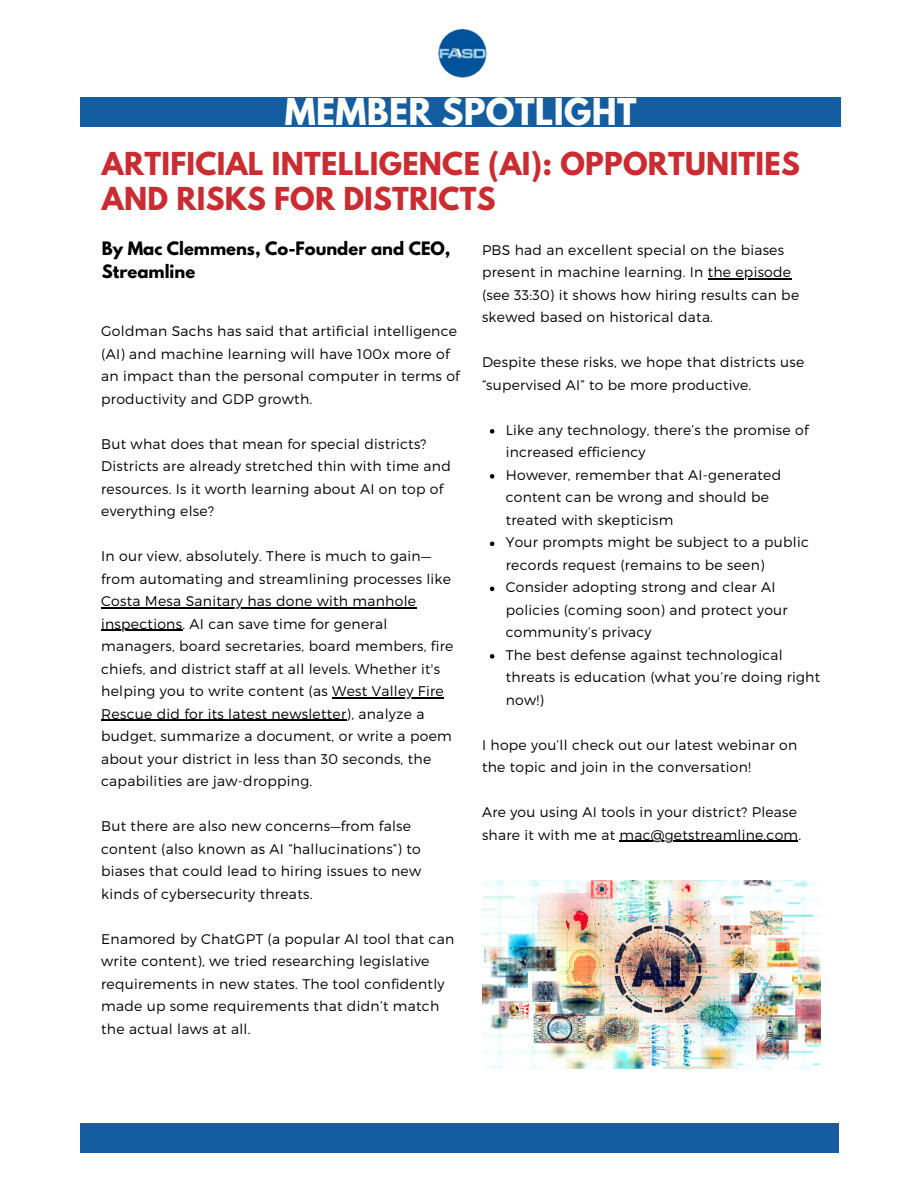
<style>
.page{position:relative;width:918px;height:1188px;background:#fff}
.page>*{position:absolute;margin:0;border:0;box-sizing:border-box;transform-origin:0 0}
.t1{font:700 32.85px "League Spartan";letter-spacing:.01em;color:#fff}
.t2{font:700 28.05px/34.8px "League Spartan";letter-spacing:.01em;color:#ca2c31}
.t3{font:700 16.35px/23.7px "League Spartan";color:#000}
.t4{font:300 13.95px/22.5px "Montserrat";letter-spacing:.02em;color:#000}
</style>
<div class="page">
<div style="left:80px;top:97px;width:761px;height:30px;background:#145da0"></div>
<img style="left:438px;top:29px;width:49px;height:49px">
<div style="left:80px;top:1124px;width:758px;height:29px;background:#145da0"></div>
<img style="left:482px;top:880px;width:339px;height:188px">
<hr style="left:708px;top:278px;width:83px;height:1px;background:#000">
<svg style="left:490px;top:429px;width:4px;height:5px"></svg>
<svg style="left:490px;top:474px;width:4px;height:5px"></svg>
<svg style="left:490px;top:542px;width:4px;height:4px"></svg>
<svg style="left:490px;top:587px;width:4px;height:4px"></svg>
<svg style="left:490px;top:654px;width:4px;height:5px"></svg>
<hr style="left:620px;top:841px;width:178px;height:1px;background:#000">
<hr style="left:101px;top:607px;width:315px;height:2px;background:#000">
<hr style="left:101px;top:630px;width:81px;height:1px;background:#000">
<hr style="left:332px;top:697px;width:112px;height:2px;background:#000">
<hr style="left:101px;top:720px;width:246px;height:1px;background:#000">
<h1 class="t1" style="left:285px;top:96px;width:353px">MEMBER SPOTLIGHT</h1>
<h2 class="t2" style="left:102px;top:150px;width:699px">ARTIFICIAL INTELLIGENCE (AI): OPPORTUNITIES<br>AND RISKS FOR DISTRICTS</h2>
<p class="t3" style="left:102px;top:238px;width:350px">By Mac Clemmens, Co-Founder and CEO,<br>Streamline</p>
<p class="t4" style="left:482px;top:238px;width:319px">PBS had an excellent special on the biases present in machine learning. In the episode (see 33:30) it shows how hiring results can be skewed based on historical data.</p>
<p class="t4" style="left:482px;top:350px;width:324px">Despite these risks, we hope that districts use “supervised AI” to be more productive.</p>
<p class="t4" style="left:506px;top:418px;width:316px">Like any technology, there’s the promise of increased efficiency<br>However, remember that AI-generated content can be wrong and should be treated with skepticism<br>Your prompts might be subject to a public records request (remains to be seen)<br>Consider adopting strong and clear AI policies (coming soon) and protect your community’s privacy<br>The best defense against technological threats is education (what you’re doing right now!)</p>
<p class="t4" style="left:482px;top:733px;width:317px">I hope you’ll check out our latest webinar on the topic and join in the conversation!</p>
<p class="t4" style="left:482px;top:800px;width:321px">Are you using AI tools in your district? Please share it with me at mac@getstreamline.com.</p>
<p class="t4" style="left:101px;top:319px;width:360px">Goldman Sachs has said that artificial intelligence (AI) and machine learning will have 100x more of an impact than the personal computer in terms of productivity and GDP growth.</p>
<p class="t4" style="left:101px;top:432px;width:351px">But what does that mean for special districts?<br>Districts are already stretched thin with time and resources. Is it worth learning about AI on top of everything else?</p>
<p class="t4" style="left:101px;top:544px;width:354px">In our view, absolutely. There is much to gain— from automating and streamlining processes like Costa Mesa Sanitary has done with manhole inspections. AI can save time for general managers, board secretaries, board members, fire chiefs, and district staff at all levels. Whether it's helping you to write content (as West Valley Fire Rescue did for its latest newsletter), analyze a budget, summarize a document, or write a poem about your district in less than 30 seconds, the capabilities are jaw-dropping.</p>
<p class="t4" style="left:101px;top:814px;width:322px">But there are also new concerns—from false content (also known as AI “hallucinations”) to biases that could lead to hiring issues to new kinds of cybersecurity threats.</p>
<p class="t4" style="left:101px;top:927px;width:355px">Enamored by ChatGPT (a popular AI tool that can write content), we tried researching legislative requirements in new states. The tool confidently made up some requirements that didn’t match the actual laws at all.</p>
</div>
